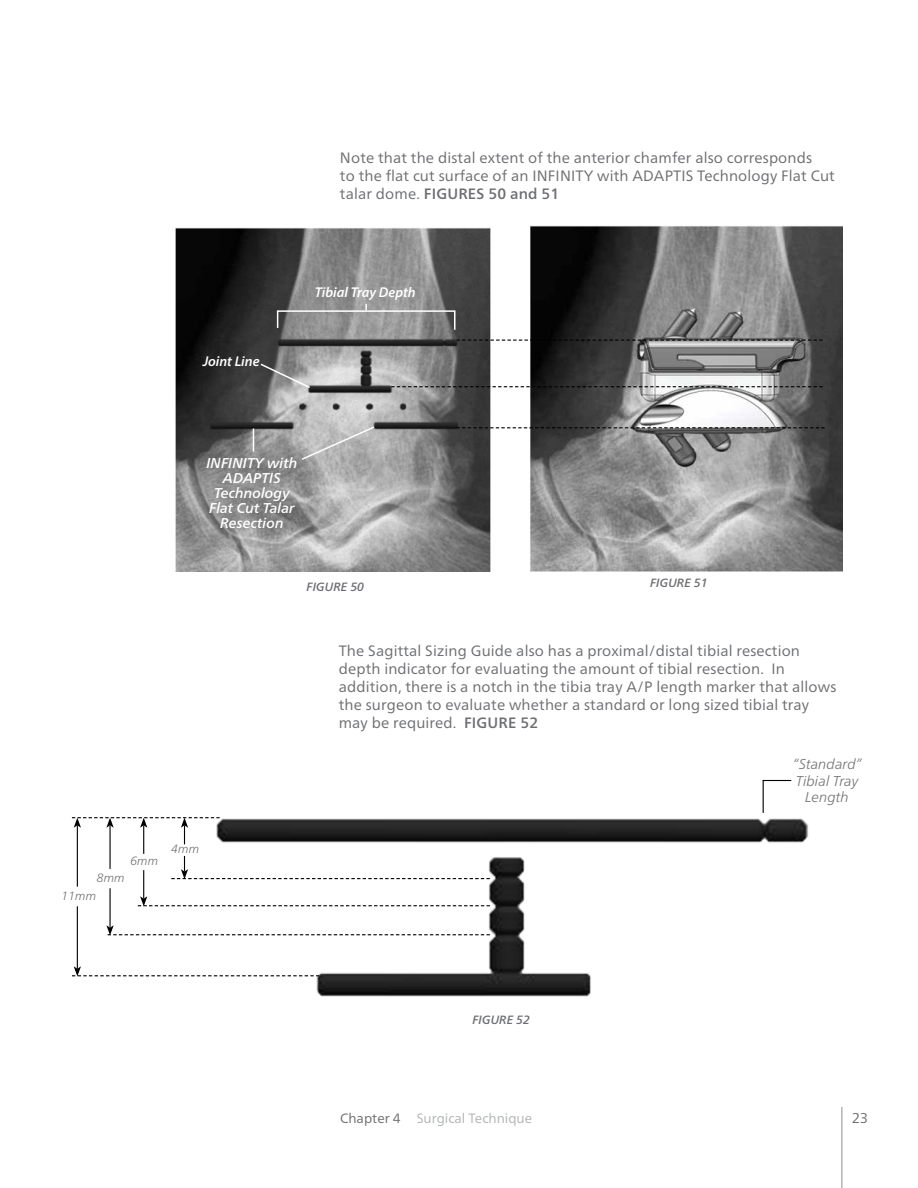
<style>
.page{position:relative;width:918px;height:1188px;background:#fff}
.page>*{position:absolute;margin:0;border:0;box-sizing:border-box;transform-origin:0 0}
.t1{font:15px/18px "Frutiger Neue LT Pro";letter-spacing:.01em;color:#6d6e71}
.t2{font:italic 500 14.25px/15px "Frutiger Neue LT Pro";color:#fff;text-align:center}
.t3{font:italic 300 14.25px/16.8px "Frutiger Neue LT Pro";color:#6d6e71;text-align:center}
.t4{font:italic 600 14.25px "Myriad Pro";color:#fff}
.t5{font:14.25px "Frutiger Neue LT Pro";color:#6d6e71}
.t6{font:13.5px "Frutiger Neue LT Pro";color:#b1b4b6}
.t7{font:italic 500 12px "Frutiger Neue LT Pro";color:#6d6e71}
.t8{font:italic 300 12px "Frutiger Neue LT Pro";color:#6d6e71}
.s1{font-weight:500}
.s2{color:#6d6e71}
</style>
<div class="page">
<hr style="left:841px;top:1107px;width:1px;height:81px;background:#939598">
<img style="left:212px;top:805px;width:597px;height:192px">
<hr style="left:763px;top:780px;width:1px;height:33px;background:#000">
<svg style="left:764px;top:780px;width:27px;height:1px"></svg>
<svg style="left:72px;top:817px;width:418px;height:89px"></svg>
<hr style="left:109px;top:888px;width:2px;height:40px;background:#000">
<svg style="left:106px;top:925px;width:384px;height:10px"></svg>
<hr style="left:77px;top:906px;width:1px;height:63px;background:#000">
<svg style="left:72px;top:966px;width:247px;height:10px"></svg>
<img style="left:529px;top:226px;width:313px;height:345px">
<img style="left:175px;top:227px;width:316px;height:344px">
<svg style="left:456px;top:340px;width:367px;height:1px"></svg>
<svg style="left:391px;top:386px;width:432px;height:1px"></svg>
<svg style="left:456px;top:427px;width:369px;height:1px"></svg>
<svg style="left:276px;top:304px;width:180px;height:27px;background:#939393"></svg>
<svg style="left:253px;top:428px;width:1px;height:24px"></svg>
<svg style="left:300px;top:425px;width:76px;height:36px;background:#b9b9b9"></svg>
<svg style="left:259px;top:362px;width:53px;height:27px"></svg>
<p class="t4" style="left:203px;top:352px;width:58px">Joint Line</p>
<p class="t1" style="left:340px;top:148px;width:496px">Note that the distal extent of the anterior chamfer also corresponds<br>to the flat cut surface of an INFINITY with ADAPTIS Technology Flat Cut talar dome. <span class="s1">FIGURES 50 and 51</span></p>
<p class="t4" style="left:315px;top:283px;width:102px">Tibial Tray Depth</p>
<p class="t2" style="left:206px;top:455px;width:93px">INFINITY with<br>ADAPTIS<br>Technology<br>Flat Cut Talar<br>Resection</p>
<p class="t7" style="left:307px;top:580px;width:59px">FIGURE 50</p>
<p class="t7" style="left:650px;top:576px;width:59px">FIGURE 51</p>
<p class="t8" style="left:130px;top:854px;width:29px">6mm</p>
<p class="t8" style="left:97px;top:871px;width:29px">8mm</p>
<p class="t8" style="left:62px;top:888px;width:36px">11mm</p>
<p class="t8" style="left:171px;top:841px;width:29px">4mm</p>
<p class="t1" style="left:339px;top:642px;width:499px">The Sagittal Sizing Guide also has a proximal/distal tibial resection depth indicator for evaluating the amount of tibial resection. In addition, there is a notch in the tibia tray A/P length marker that allows the surgeon to evaluate whether a standard or long sized tibial tray may be required. <span class="s1">FIGURE 52</span></p>
<p class="t3" style="left:793px;top:755px;width:70px">“Standard”<br>Tibial Tray<br>Length</p>
<p class="t7" style="left:472px;top:1013px;width:59px">FIGURE 52</p>
<p class="t6" style="left:340px;top:1110px;width:193px"><span class="s2">Chapter 4</span> Surgical Technique</p>
<p class="t5" style="left:852px;top:1109px;width:18px">23</p>
</div>
